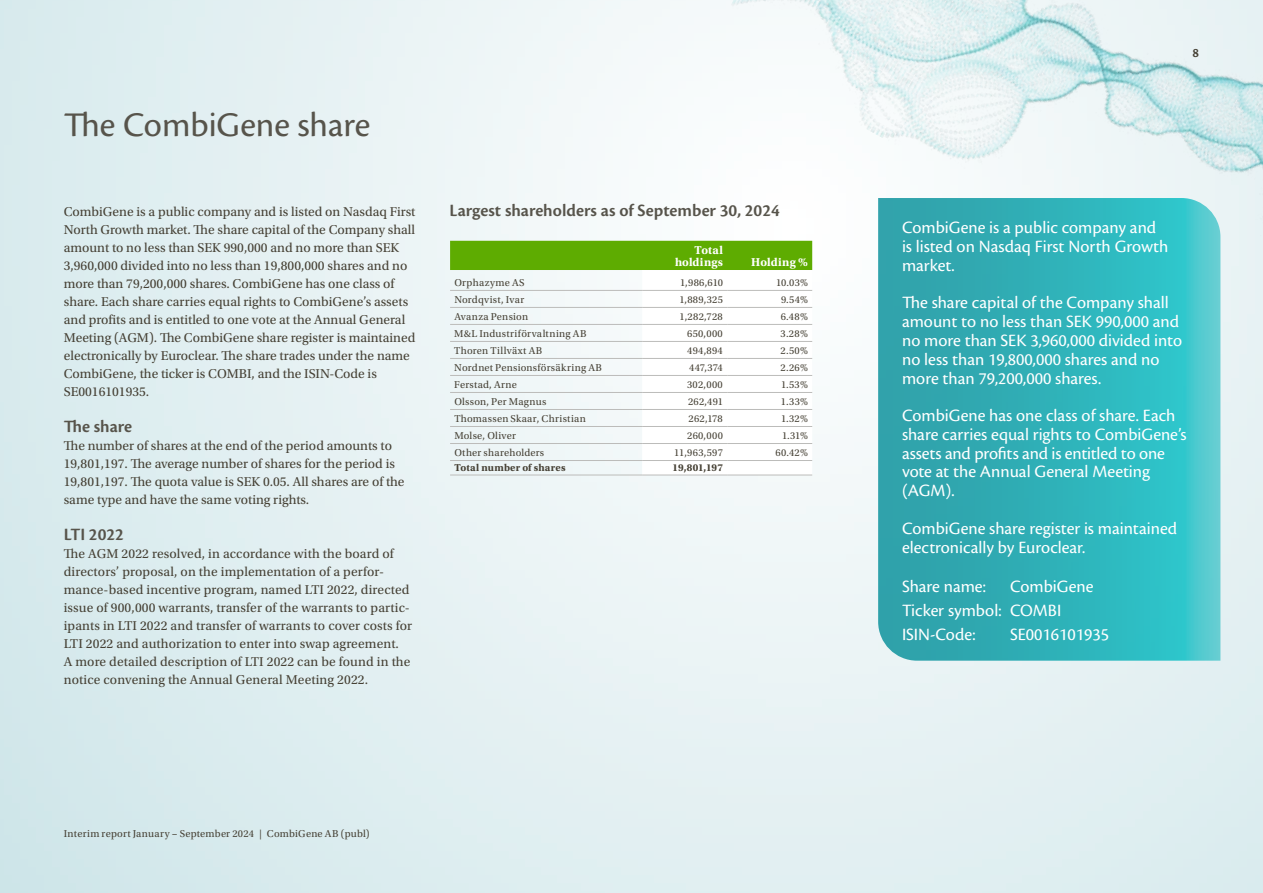
<style>
.page{position:relative;width:1263px;height:893px;background:#fff}
.page>*{position:absolute;margin:0;border:0;box-sizing:border-box;transform-origin:0 0}
.t1{font:36px "Cronos Pro";color:#57544b}
.t2{font:18px/18.8px "Cronos Pro";color:#fff}
.t3{font:600 18px "Cronos Pro";color:#57544b}
.t4{font:13.5px/18px "Utopia Std";color:#454034}
.t5{font:600 13.5px "Cronos Pro";color:#454034}
.t6{font:700 12px/12px "Utopia Std";letter-spacing:.02em;color:#fff;text-align:right}
.t7{font:10.5px "Utopia Std";letter-spacing:.025em;color:#454034}
.t8{font:700 10.5px "Utopia Std";letter-spacing:.02em;color:#454034}
.s1{font-family:"Cronos Pro"}
</style>
<div class="page">
<img style="left:710px;top:0;width:553px;height:553px">
<svg style="left:878px;top:198px;width:342px;height:463px;background:#33b3ba"></svg>
<svg style="left:450px;top:241px;width:362px;height:234px"></svg>
<hr style="left:450px;top:290px;width:192px;height:1px;background:#bcbcba">
<hr style="left:642px;top:290px;width:85px;height:1px;background:#bcbcba">
<hr style="left:727px;top:290px;width:85px;height:1px;background:#bcbcba">
<hr style="left:450px;top:307px;width:192px;height:1px;background:#bcbcba">
<hr style="left:642px;top:307px;width:85px;height:1px;background:#bcbcba">
<hr style="left:727px;top:307px;width:85px;height:1px;background:#bcbcba">
<hr style="left:450px;top:324px;width:192px;height:1px;background:#bcbcba">
<hr style="left:642px;top:324px;width:85px;height:1px;background:#bcbcba">
<hr style="left:727px;top:324px;width:85px;height:1px;background:#bcbcba">
<hr style="left:450px;top:341px;width:192px;height:1px;background:#bcbcba">
<hr style="left:642px;top:341px;width:85px;height:1px;background:#bcbcba">
<hr style="left:727px;top:341px;width:85px;height:1px;background:#bcbcba">
<hr style="left:450px;top:358px;width:192px;height:1px;background:#bcbcba">
<hr style="left:642px;top:358px;width:85px;height:1px;background:#bcbcba">
<hr style="left:727px;top:358px;width:85px;height:1px;background:#bcbcba">
<hr style="left:450px;top:375px;width:192px;height:1px;background:#bcbcba">
<hr style="left:642px;top:375px;width:85px;height:1px;background:#bcbcba">
<hr style="left:727px;top:375px;width:85px;height:1px;background:#bcbcba">
<hr style="left:450px;top:392px;width:192px;height:1px;background:#bcbcba">
<hr style="left:642px;top:392px;width:85px;height:1px;background:#bcbcba">
<hr style="left:727px;top:392px;width:85px;height:1px;background:#bcbcba">
<hr style="left:450px;top:409px;width:192px;height:1px;background:#bcbcba">
<hr style="left:642px;top:409px;width:85px;height:1px;background:#bcbcba">
<hr style="left:727px;top:409px;width:85px;height:1px;background:#bcbcba">
<hr style="left:450px;top:426px;width:192px;height:1px;background:#bcbcba">
<hr style="left:642px;top:426px;width:85px;height:1px;background:#bcbcba">
<hr style="left:727px;top:426px;width:85px;height:1px;background:#bcbcba">
<hr style="left:450px;top:443px;width:192px;height:1px;background:#bcbcba">
<hr style="left:642px;top:443px;width:85px;height:1px;background:#bcbcba">
<hr style="left:727px;top:443px;width:85px;height:1px;background:#bcbcba">
<hr style="left:450px;top:460px;width:192px;height:1px;background:#bcbcba">
<hr style="left:642px;top:460px;width:85px;height:1px;background:#bcbcba">
<hr style="left:727px;top:460px;width:85px;height:1px;background:#bcbcba">
<hr style="left:450px;top:475px;width:192px;height:1px;background:#bcbcba">
<hr style="left:642px;top:475px;width:85px;height:1px;background:#bcbcba">
<hr style="left:727px;top:475px;width:85px;height:1px;background:#bcbcba">
<h1 class="t1" style="left:64px;top:104px;width:308px">The CombiGene share</h1>
<p class="t4" style="left:64px;top:203px;width:353px">CombiGene is a public company and is listed on Nasdaq First North Growth market. The share capital of the Company shall amount to no less than SEK 990,000 and no more than SEK 3,960,000 divided into no less than 19,800,000 shares and no more than 79,200,000 shares. CombiGene has one class of share. Each share carries equal rights to CombiGene’s assets and profits and is entitled to one vote at the Annual General Meeting (AGM). The CombiGene share register is maintained electronically by Euroclear. The share trades under the name CombiGene, the ticker is COMBI, and the ISIN-Code is SE0016101935.</p>
<h2 class="t3" style="left:64px;top:416px;width:70px">The share</h2>
<p class="t4" style="left:64px;top:437px;width:342px">The number of shares at the end of the period amounts to 19,801,197. The average number of shares for the period is 19,801,197. The quota value is SEK 0.05. All shares are of the same type and have the same voting rights.</p>
<h2 class="t3" style="left:64px;top:524px;width:62px">LTI 2022</h2>
<p class="t4" style="left:64px;top:545px;width:350px">The AGM 2022 resolved, in accordance with the board of directors’ proposal, on the implementation of a perfor&shy;mance-based incentive program, named LTI 2022, directed issue of 900,000 warrants, transfer of the warrants to partic&shy;ipants in LTI 2022 and transfer of warrants to cover costs for LTI 2022 and authorization to enter into swap agreement.<br>A more detailed description of LTI 2022 can be found in the notice convening the Annual General Meeting 2022.</p>
<h2 class="t3" style="left:449px;top:200px;width:332px">Largest shareholders as of September 30, 2024</h2>
<p class="t6" style="left:675px;top:244px;width:49px">Total holdings</p>
<p class="t6" style="left:751px;top:256px;width:58px">Holding %</p>
<p class="t7" style="left:454px;top:277px;width:72px">Orphazyme AS</p>
<p class="t7" style="left:680px;top:277px;width:44px">1,986,610</p>
<p class="t7" style="left:776px;top:277px;width:33px">10.03%</p>
<p class="t7" style="left:454px;top:294px;width:71px">Nordqvist, Ivar</p>
<p class="t7" style="left:679px;top:294px;width:45px">1,889,325</p>
<p class="t7" style="left:781px;top:294px;width:28px">9.54%</p>
<p class="t7" style="left:454px;top:311px;width:75px">Avanza Pension</p>
<p class="t7" style="left:680px;top:311px;width:45px">1,282,728</p>
<p class="t7" style="left:781px;top:311px;width:29px">6.48%</p>
<p class="t7" style="left:454px;top:328px;width:134px">M&amp;L Industriförvaltning AB</p>
<p class="t7" style="left:687px;top:328px;width:37px">650,000</p>
<p class="t7" style="left:781px;top:328px;width:29px">3.28%</p>
<p class="t7" style="left:454px;top:345px;width:90px">Thoren Tillväxt AB</p>
<p class="t7" style="left:687px;top:345px;width:37px">494,894</p>
<p class="t7" style="left:780px;top:345px;width:29px">2.50%</p>
<p class="t7" style="left:454px;top:362px;width:149px">Nordnet Pensionsförsäkring AB</p>
<p class="t7" style="left:689px;top:362px;width:35px">447,374</p>
<p class="t7" style="left:780px;top:362px;width:29px">2.26%</p>
<p class="t7" style="left:454px;top:379px;width:64px">Ferstad, Arne</p>
<p class="t7" style="left:687px;top:379px;width:37px">302,000</p>
<p class="t7" style="left:781px;top:379px;width:28px">1.53%</p>
<p class="t7" style="left:454px;top:396px;width:93px">Olsson, Per Magnus</p>
<p class="t7" style="left:688px;top:396px;width:36px">262,491</p>
<p class="t7" style="left:781px;top:396px;width:28px">1.33%</p>
<p class="t7" style="left:454px;top:413px;width:133px">Thomassen Skaar, Christian</p>
<p class="t7" style="left:688px;top:413px;width:36px">262,178</p>
<p class="t7" style="left:781px;top:413px;width:28px">1.32%</p>
<p class="t7" style="left:454px;top:430px;width:63px">Molse, Oliver</p>
<p class="t7" style="left:687px;top:430px;width:37px">260,000</p>
<p class="t7" style="left:782px;top:430px;width:27px">1.31%</p>
<p class="t7" style="left:454px;top:447px;width:91px">Other shareholders</p>
<p class="t7" style="left:674px;top:447px;width:50px">11,963,597</p>
<p class="t7" style="left:775px;top:447px;width:34px">60.42%</p>
<p class="t8" style="left:454px;top:461px;width:113px">Total number of shares</p>
<p class="t8" style="left:673px;top:461px;width:52px">19,801,197</p>
<p class="t7" style="left:64px;top:828px;width:307px">Interim report January <span class="s1">–</span> September 2024 | CombiGene AB (publ)</p>
<p class="t5" style="left:1192px;top:45px;width:8px">8</p>
<h2 class="t2" style="left:902px;top:219px;width:268px">CombiGene is a public company and is listed on Nasdaq First North Growth market.</h2>
<h2 class="t2" style="left:902px;top:294px;width:282px">The share capital of the Company shall amount to no less than SEK 990,000 and no more than SEK 3,960,000 divided into no less than 19,800,000 shares and no more than 79,200,000 shares.</h2>
<h2 class="t2" style="left:902px;top:406px;width:286px">CombiGene has one class of share. Each share carries equal rights to CombiGene’s assets and profits and is entitled to one vote at the Annual General Meeting (AGM).</h2>
<h2 class="t2" style="left:902px;top:518px;width:277px;line-height:19.5px">CombiGene share register is maintained electronically by Euroclear.</h2>
<h2 class="t2" style="left:902px;top:577px;width:85px">Share name:</h2>
<h2 class="t2" style="left:902px;top:575px;width:193px;line-height:23.7px;text-indent:108px">CombiGene<br>Ticker symbol: COMBI<br>ISIN-Code:</h2>
<h2 class="t2" style="left:1010px;top:625px;width:101px">SE0016101935</h2>
</div>
